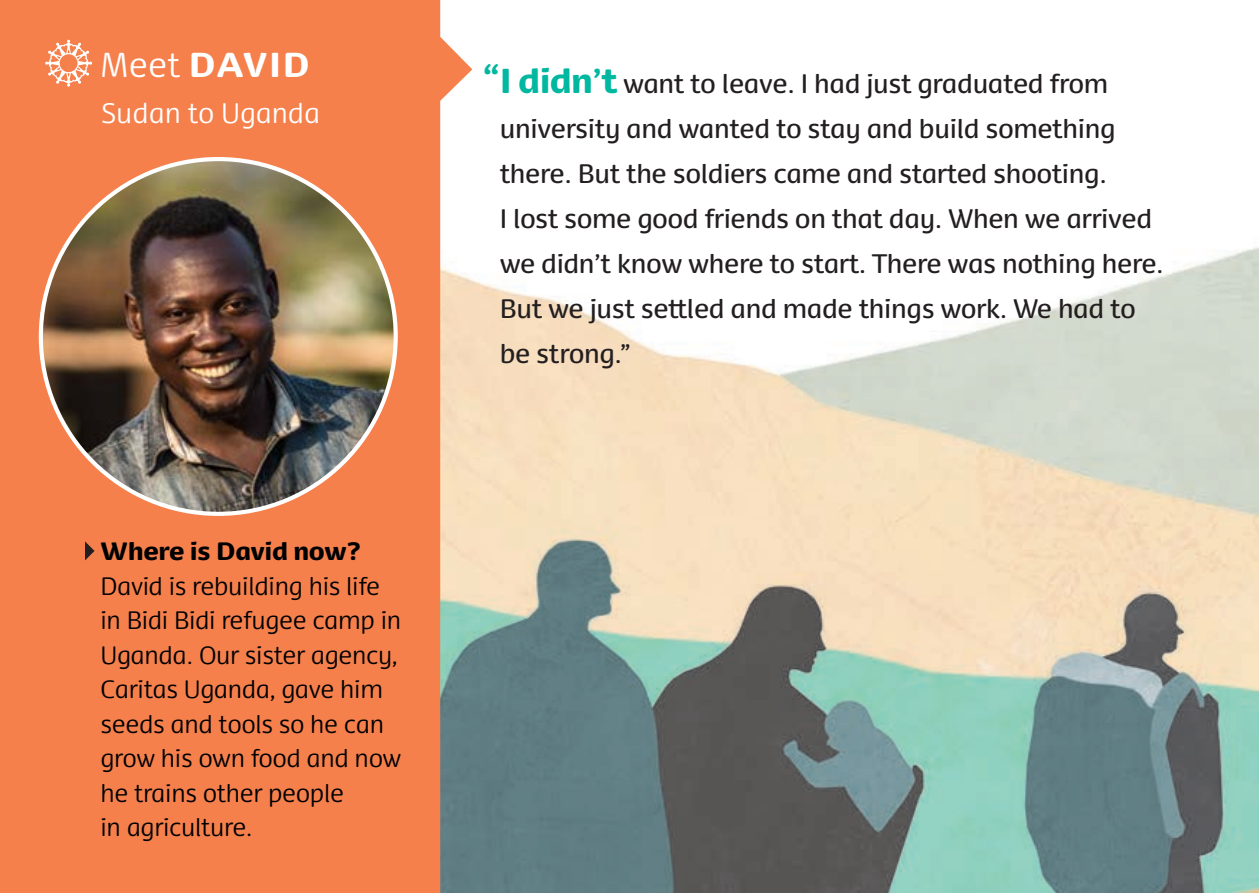
<style>
.page{position:relative;width:1259px;height:893px;background:#fff}
.page>*{position:absolute;margin:0;border:0;box-sizing:border-box;transform-origin:0 0}
.t1{font:900 33px "Dancer Pro";letter-spacing:.04em;color:#fff}
.t2{font:300 27px "Dancer Pro";color:#fff}
.t3{font:25.5px/45px "Dancer Pro";letter-spacing:-.015em;color:#231f20}
.t4{font:300 24px/34.5px "Dancer";letter-spacing:-.015em;color:#000001}
.s1{font-weight:300}
.s2{font-weight:900}
.s3{font-weight:700;font-size:39px;color:#00b7a0}
.s4{font-weight:900;font-size:33px;color:#00b7a0}
</style>
<div class="page">
<img style="left:472px;top:69px;width:787px;height:824px">
<svg style="left:0;top:0;width:472px;height:893px;background:#f18757"></svg>
<svg style="left:85px;top:541px;width:10px;height:19px"></svg>
<img style="left:41px;top:159px;width:355px;height:355px;border-radius:177px">
<svg style="left:45px;top:40px;width:47px;height:47px"></svg>
<p class="t1" style="left:100px;top:40px;width:211px"><span class="s1">Meet</span> DAVID</p>
<p class="t2" style="left:101px;top:95px;width:221px">Sudan to Uganda</p>
<p class="t4" style="left:100px;top:534px;width:302px"><span class="s2">Where is David now?<br></span>David is rebuilding his life in Bidi Bidi refugee camp in<br>Uganda. Our sister agency,<br>Caritas Uganda, gave him seeds and tools so he can grow his own food and now he trains other people<br>in agriculture.</p>
<p class="t3" style="left:500px;top:60px;width:665px;text-indent:-18px"><span class="s3">“</span><span class="s4">I didn’t</span> want to leave. I had just graduated from university and wanted to stay and build something there. But the soldiers came and started shooting.<br>I lost some good friends on that day. When we arrived we didn’t know where to start. There was nothing here.<br>But we just settled and made things work. We had to be strong.”</p>
</div>
